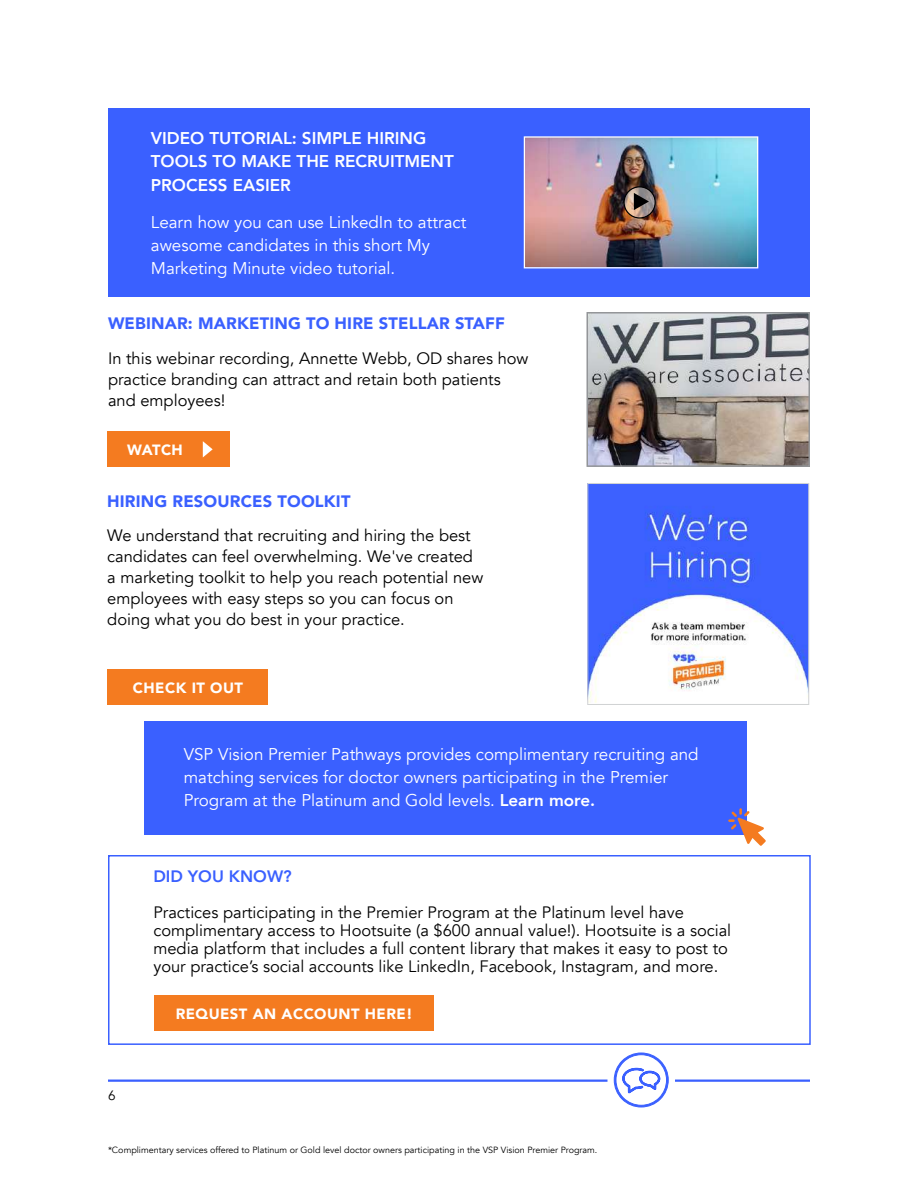
<style>
.page{position:relative;width:918px;height:1188px;background:#fff}
.page>*{position:absolute;margin:0;border:0;box-sizing:border-box;transform-origin:0 0}
.t1{font:16.95px/23.2px "Avenir";color:#fff}
.t2{font:800 16.95px/23.2px "Avenir";color:#fff}
.t3{font:16.5px/21px "Avenir";color:#000}
.t4{font:900 16.5px "Avenir";letter-spacing:.01em;color:#3a60ff}
.t5{font:800 16.5px "Avenir";color:#3a60ff}
.t6{font:900 14.85px "Avenir";letter-spacing:.03em;color:#fff}
.t7{font:13.5px "Avenir";color:#000}
.t8{font:9px "Avenir";color:#000}
.s1{font-weight:800}
</style>
<div class="page">
<svg style="left:614px;top:1053px;width:55px;height:54px"></svg>
<hr style="left:108px;top:1080px;width:500px;height:2px;background:#3a60ff">
<hr style="left:675px;top:1080px;width:135px;height:2px;background:#3a60ff">
<div style="left:108px;top:108px;width:702px;height:189px;background:#3a60ff"></div>
<img style="left:589px;top:485px;width:218px;height:218px">
<div style="left:587px;top:483px;width:222px;height:222px;border:1px solid #d1d3d4"></div>
<div style="left:107px;top:670px;width:161px;height:35px;background:#f47b20"></div>
<img style="left:589px;top:315px;width:218px;height:149px">
<div style="left:586px;top:312px;width:224px;height:155px;border:2px solid #939598"></div>
<div style="left:108px;top:855px;width:703px;height:190px;border:2px solid #3a60ff"></div>
<div style="left:154px;top:995px;width:280px;height:35px;background:#f47b20"></div>
<img style="left:526px;top:138px;width:230px;height:128px">
<div style="left:524px;top:136px;width:234px;height:132px;border:1px solid #fff"></div>
<svg style="left:624px;top:187px;width:31px;height:31px"></svg>
<div style="left:623px;top:186px;width:33px;height:33px;border:1px solid #000;border-radius:50%"></div>
<svg style="left:634px;top:193px;width:15px;height:17px"></svg>
<div style="left:107px;top:432px;width:123px;height:35px;background:#f47b20"></div>
<svg style="left:203px;top:441px;width:10px;height:16px"></svg>
<div style="left:144px;top:721px;width:603px;height:114px;background:#3a60ff"></div>
<svg style="left:728px;top:808px;width:38px;height:38px"></svg>
<p class="t2" style="left:151px;top:127px;width:305px">VIDEO TUTORIAL: SIMPLE HIRING<br>TOOLS TO MAKE THE RECRUITMENT<br>PROCESS EASIER</p>
<p class="t1" style="left:151px;top:211px;width:317px">Learn how you can use LinkedIn to attract awesome candidates in this short My<br>Marketing Minute video tutorial.</p>
<p class="t4" style="left:108px;top:309px;width:398px">WEBINAR: MARKETING TO HIRE STELLAR STAFF</p>
<p class="t3" style="left:108px;top:348px;width:422px">In this webinar recording, Annette Webb, OD shares how practice branding can attract and retain both patients and employees!</p>
<p class="t6" style="left:127px;top:437px;width:57px">WATCH</p>
<p class="t4" style="left:107px;top:487px;width:245px">HIRING RESOURCES TOOLKIT</p>
<p class="t3" style="left:107px;top:526px;width:378px">We understand that recruiting and hiring the best candidates can feel overwhelming. We've created a marketing toolkit to help you reach potential new employees with easy steps so you can focus on doing what you do best in your practice.</p>
<p class="t6" style="left:133px;top:675px;width:112px">CHECK IT OUT</p>
<p class="t1" style="left:184px;top:743px;width:516px">VSP Vision Premier Pathways provides complimentary recruiting and matching services for doctor owners participating in the Premier<br>Program at the Platinum and Gold levels. <span class="s1">Learn more.</span></p>
<p class="t7" style="left:108px;top:1087px;width:9px">6</p>
<p class="t5" style="left:153px;top:863px;width:140px">DID YOU KNOW?</p>
<p class="t3" style="left:153px;top:904px;width:579px;line-height:18px">Practices participating in the Premier Program at the Platinum level have complimentary access to Hootsuite (a $600 annual value!). Hootsuite is a social media platform that includes a full content library that makes it easy to post to your practice’s social accounts like LinkedIn, Facebook, Instagram, and more.</p>
<p class="t6" style="left:176px;top:1001px;width:239px">REQUEST AN ACCOUNT HERE!</p>
<p class="t8" style="left:108px;top:1145px;width:491px">*Complimentary services offered to Platinum or Gold level doctor owners participating in the VSP Vision Premier Program.</p>
</div>
